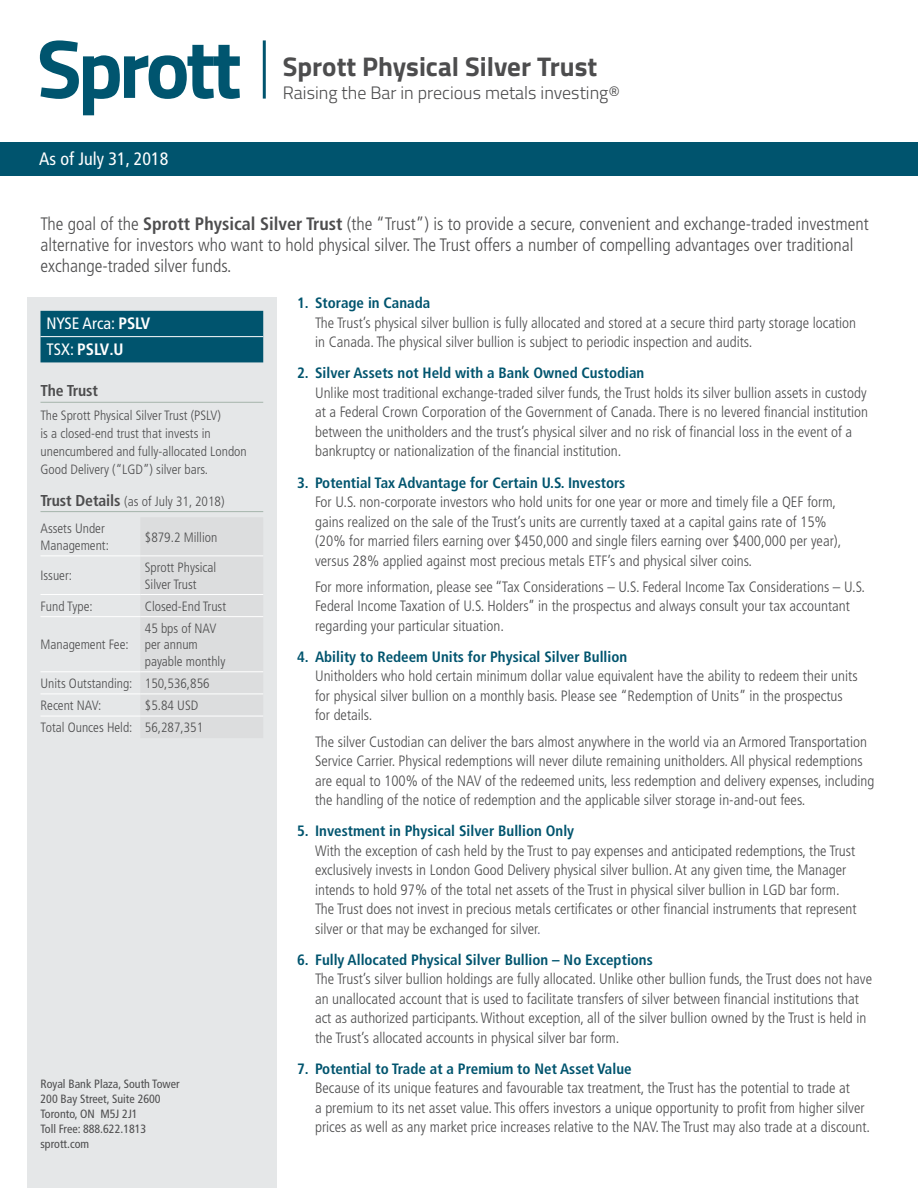
<style>
.page{position:relative;width:918px;height:1188px;background:#fff}
.page>*{position:absolute;margin:0;border:0;box-sizing:border-box;transform-origin:0 0}
.t1{font:700 27px "Titillium Web";color:#4d4d4e}
.t2{font:300 condensed 18px/21px "Frutiger LT Std";color:#4d4d4e}
.t3{font:300 18px "Titillium Web";color:#4d4d4e}
.t4{font:condensed 18px "Frutiger LT Std";color:#fff}
.t5{font:condensed 16.5px/25.8px "Frutiger LT Std";color:#fff}
.t6{font:700 condensed 15.75px "Frutiger LT Std";letter-spacing:-.01em;color:#4d4d4e}
.t7{font:300 condensed 15px/19.5px "Frutiger LT Std";color:#4d4d4e}
.t8{font:700 condensed 15px "Frutiger LT Std";color:#00546e}
.t9{font:300 condensed 13.5px/18px "Frutiger LT Std";color:#4d4d4e}
.t10{font:condensed 12px/15px "Frutiger LT Std";color:#4d4d4e}
.s1{font-weight:700}
.s2{font-weight:700;font-size:15.75px}
.s3{color:#565b89}
</style>
<div class="page">
<div style="left:27px;top:297px;width:250px;height:891px;background:#e5e7e8"></div>
<hr style="left:40px;top:402px;width:223px;height:1px;background:#a5b4ab">
<hr style="left:40px;top:511px;width:223px;height:1px;background:#a5b4ab">
<div style="left:40px;top:311px;width:223px;height:51px;background:#00546e"></div>
<hr style="left:40px;top:336px;width:223px;height:1px;background:#fff">
<div style="left:141px;top:555px;width:122px;height:139px;background:#dcddde"></div>
<hr style="left:40px;top:556px;width:100px;height:1px;background:#fff">
<hr style="left:140px;top:556px;width:123px;height:1px;background:#fff">
<hr style="left:40px;top:594px;width:100px;height:1px;background:#fff">
<hr style="left:140px;top:594px;width:123px;height:1px;background:#fff">
<hr style="left:40px;top:616px;width:100px;height:1px;background:#fff">
<hr style="left:140px;top:616px;width:123px;height:1px;background:#fff">
<hr style="left:40px;top:671px;width:100px;height:1px;background:#fff">
<hr style="left:140px;top:671px;width:123px;height:1px;background:#fff">
<hr style="left:40px;top:694px;width:100px;height:1px;background:#fff">
<hr style="left:140px;top:694px;width:123px;height:1px;background:#fff">
<hr style="left:40px;top:716px;width:100px;height:1px;background:#fff">
<hr style="left:140px;top:716px;width:123px;height:1px;background:#fff">
<svg style="left:40px;top:40px;width:200px;height:75px"></svg>
<hr style="left:263px;top:40px;width:3px;height:59px;background:#00546e">
<div style="left:0;top:142px;width:918px;height:34px;background:#00546e"></div>
<p class="t4" style="left:39px;top:149px;width:131px">As of July 31, 2018</p>
<h1 class="t1" style="left:283px;top:46px;width:316px">Sprott Physical Silver Trust</h1>
<p class="t3" style="left:283px;top:79px;width:339px">Raising the Bar in precious metals investing®</p>
<p class="t2" style="left:40px;top:213px;width:830px">The goal of the <span class="s1">Sprott Physical Silver Trust</span> (the “Trust”) is to provide a secure, convenient and exchange-traded investment alternative for investors who want to hold physical silver. The Trust offers a number of compelling advantages over traditional exchange-traded silver funds.</p>
<p class="t5" style="left:46px;top:311px;width:105px">NYSE Arca: <span class="s1">PSLV<br></span>TSX: <span class="s1">PSLV.U</span></p>
<p class="t6" style="left:40px;top:382px;width:59px">The Trust</p>
<p class="t9" style="left:40px;top:406px;width:208px">The Sprott Physical Silver Trust (PSLV)<br>is a closed-end trust that invests in unencumbered and fully-allocated London Good Delivery (“LGD”) silver bars.</p>
<p class="t9" style="left:40px;top:488px;width:186px;line-height:27.5px"><span class="s2">Trust Details</span> (as of July 31, 2018)<br>Assets Under</p>
<p class="t9" style="left:40px;top:536px;width:70px">Management:</p>
<p class="t9" style="left:145px;top:528px;width:74px">$879.2 Million</p>
<p class="t9" style="left:40px;top:567px;width:33px">Issuer:</p>
<p class="t9" style="left:145px;top:559px;width:73px;line-height:16.5px">Sprott Physical<br>Silver Trust</p>
<p class="t9" style="left:40px;top:597px;width:54px">Fund Type:</p>
<p class="t9" style="left:145px;top:597px;width:83px">Closed-End Trust</p>
<p class="t9" style="left:40px;top:636px;width:90px">Management Fee:</p>
<p class="t9" style="left:145px;top:620px;width:82px;line-height:16.5px">45 bps of NAV per annum payable monthly</p>
<p class="t9" style="left:40px;top:672px;width:171px;line-height:22.2px">Units Outstanding: 150,536,856<br>Recent NAV:</p>
<p class="t9" style="left:40px;top:694px;width:164px;line-height:22.2px;text-indent:104px">$5.84 USD<br>Total Ounces Held: 56,287,351</p>
<p class="t10" style="left:40px;top:1076px;width:141px">Royal Bank Plaza, South Tower<br>200 Bay Street, Suite 2600<br>Toronto, ON M5J 2J1<br>Toll Free: 888.622.1813 sprott.com</p>
<p class="t8" style="left:297px;top:294px;width:135px">1. Storage in Canada</p>
<p class="t7" style="left:315px;top:313px;width:543px">The Trust’s physical silver bullion is fully allocated and stored at a secure third party storage location in Canada. The physical silver bullion is subject to periodic inspection and audits.</p>
<p class="t8" style="left:297px;top:364px;width:349px">2. Silver Assets not Held with a Bank Owned Custodian</p>
<p class="t7" style="left:315px;top:383px;width:555px">Unlike most traditional exchange-traded silver funds, the Trust holds its silver bullion assets in custody at a Federal Crown Corporation of the Government of Canada. There is no levered financial institution between the unitholders and the trust’s physical silver and no risk of financial loss in the event of a bankruptcy or nationalization of the financial institution.</p>
<p class="t8" style="left:297px;top:473px;width:330px">3. Potential Tax Advantage for Certain U.S. Investors</p>
<p class="t7" style="left:315px;top:492px;width:528px">For U.S. non-corporate investors who hold units for one year or more and timely file a QEF form, gains realized on the sale of the Trust’s units are currently taxed at a capital gains rate of 15% (20% for married filers earning over $450,000 and single filers earning over $400,000 per year), versus 28% applied against most precious metals ETF’s and physical silver coins.</p>
<p class="t7" style="left:315px;top:577px;width:552px">For more information, please see ‘‘Tax Considerations – U.S. Federal Income Tax Considerations – U.S.<br>Federal Income Taxation of U.S. Holders’’ in the prospectus and always consult your tax accountant regarding your particular situation.</p>
<p class="t8" style="left:297px;top:648px;width:332px">4. Ability to Redeem Units for Physical Silver Bullion</p>
<p class="t7" style="left:315px;top:667px;width:544px">Unitholders who hold certain minimum dollar value equivalent have the ability to redeem their units for physical silver bullion on a monthly basis. Please see “Redemption of Units” in the prospectus for details.</p>
<p class="t7" style="left:315px;top:732px;width:561px">The silver Custodian can deliver the bars almost anywhere in the world via an Armored Transportation Service Carrier. Physical redemptions will never dilute remaining unitholders. All physical redemptions are equal to 100% of the NAV of the redeemed units, less redemption and delivery expenses, including the handling of the notice of redemption and the applicable silver storage in-and-out fees.</p>
<p class="t8" style="left:297px;top:822px;width:279px">5. Investment in Physical Silver Bullion Only</p>
<p class="t7" style="left:315px;top:841px;width:543px">With the exception of cash held by the Trust to pay expenses and anticipated redemptions, the Trust exclusively invests in London Good Delivery physical silver bullion. At any given time, the Manager intends to hold 97% of the total net assets of the Trust in physical silver bullion in LGD bar form.<br>The Trust does not invest in precious metals certificates or other financial instruments that represent silver or that may be exchanged for silver<span class="s3">.</span></p>
<p class="t8" style="left:297px;top:951px;width:357px">6. Fully Allocated Physical Silver Bullion – No Exceptions</p>
<p class="t7" style="left:315px;top:970px;width:559px">The Trust’s silver bullion holdings are fully allocated. Unlike other bullion funds, the Trust does not have an unallocated account that is used to facilitate transfers of silver between financial institutions that act as authorized participants. Without exception, all of the silver bullion owned by the Trust is held in the Trust’s allocated accounts in physical silver bar form.</p>
<p class="t8" style="left:297px;top:1060px;width:336px">7. Potential to Trade at a Premium to Net Asset Value</p>
<p class="t7" style="left:315px;top:1079px;width:557px">Because of its unique features and favourable tax treatment, the Trust has the potential to trade at<br>a premium to its net asset value. This offers investors a unique opportunity to profit from higher silver prices as well as any market price increases relative to the NAV. The Trust may also trade at a discount.</p>
</div>
